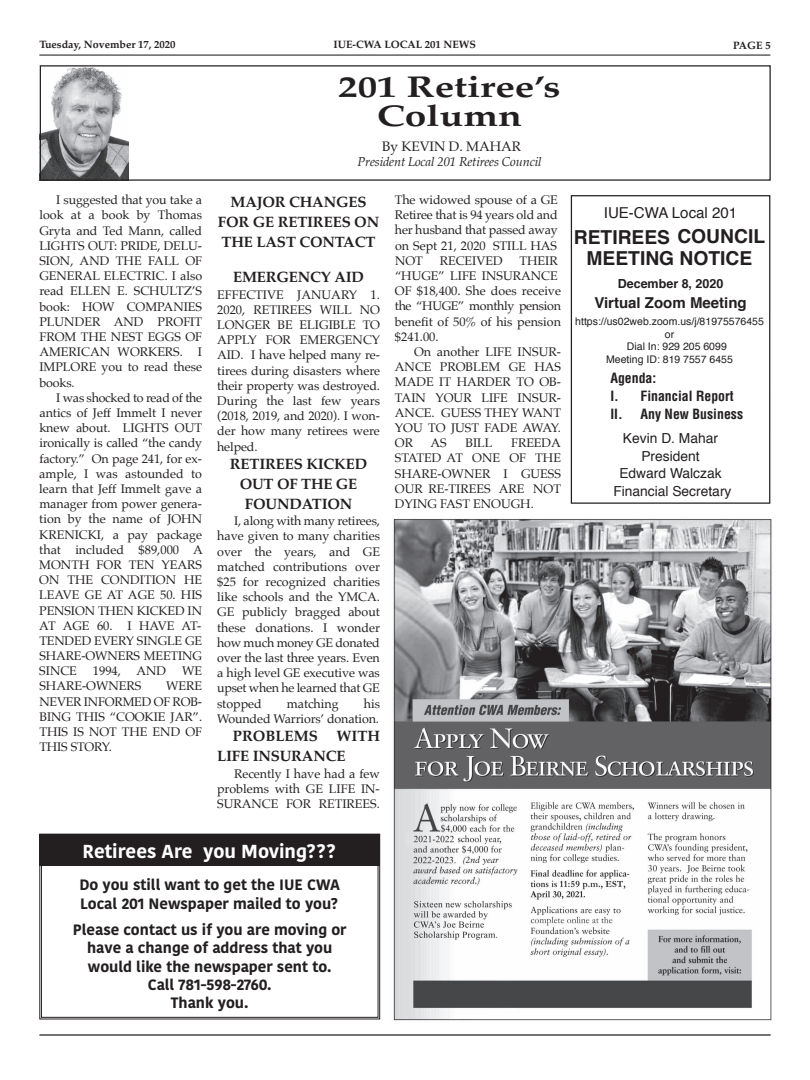
<style>
.page{position:relative;width:810px;height:1080px;background:#fff}
.page>*{position:absolute;margin:0;border:0;box-sizing:border-box;transform-origin:0 0}
.t1{font:700 30px/29.2px "Palatino";color:#231f20;text-align:center;scale:1.3 1}
.t2{font:700 19.25px/20.8px "Helvetica";color:#231f20;text-align:center}
.t3{font:700 18.75px "Kohinoor Devanagari";color:#fff}
.t4{font:700 15px/18.2px "Kohinoor Devanagari";color:#231f20}
.t5{font:700 15px/19.8px "Palatino";letter-spacing:-.01em;color:#231f20;text-align:center}
.t6{font:700 15px "Helvetica";color:#231f20}
.t7{font:15px "Helvetica";color:#231f20}
.t8{font:13.75px/17.5px "Helvetica";color:#231f20;text-align:center}
.t9{font:700 condensed 13.75px/18px "Helvetica";color:#231f20}
.t10{font:13.75px "Palatino";letter-spacing:-.005em;color:#231f20}
.t11{font:italic 12.88px "Palatino";letter-spacing:-.015em;color:#231f20}
.t12{font:12.5px/15.2px "Palatino";color:#231f20;text-align:justify}
.t13{font:700 12.5px "Helvetica";color:#231f20}
.t14{font:700 10.75px "Palatino";color:#231f20}
.t15{font:10.5px "Helvetica";color:#231f20}
</style>
<div class="page">
<div style="left:39px;top:834px;width:341px;height:32px;background:#231f20"></div>
<hr style="left:39px;top:1034px;width:732px;height:2px;background:#231f20">
<hr style="left:39px;top:55px;width:731px;height:1px;background:#231f20">
<div style="left:571px;top:195px;width:199px;height:309px;border:1px solid #231f20"></div>
<img style="left:42px;top:67px;width:86px;height:112px">
<div style="left:40px;top:65px;width:731px;height:116px;border:1px solid #231f20"></div>
<div style="left:39px;top:834px;width:341px;height:185px;border:1px solid #231f20"></div>
<div style="left:41px;top:835px;width:337px;height:183px;border:1px solid #231f20"></div>
<img style="left:393px;top:518px;width:379px;height:503px">
<p class="t14" style="left:39px;top:35px;width:138px">Tuesday, November 17, 2020</p>
<p class="t14" style="left:334px;top:35px;width:144px">IUE-CWA LOCAL 201 NEWS</p>
<p class="t14" style="left:733px;top:37px;width:39px">PAGE 5</p>
<p class="t12" style="left:39px;top:192px;width:164px;text-indent:17px">I suggested that you take a look at a book by Thomas Gryta and Ted Mann, called LIGHTS OUT: PRIDE, DELU-SION, AND THE FALL OF GENERAL ELECTRIC. I also read ELLEN E. SCHULTZ’S book: HOW COMPANIES PLUNDER AND PROFIT FROM THE NEST EGGS OF AMERICAN WORKERS. I IMPLORE you to read these books.</p>
<p class="t12" style="left:39px;top:390px;width:165px;text-indent:17px">I was shocked to read of the antics of Jeff Immelt I never knew about. LIGHTS OUT ironically is called “the candy factory.” On page 241, for ex&shy;ample, I was astounded to learn that Jeff Immelt gave a manager from power genera&shy;tion by the name of JOHN KRENICKI, a pay package that included $89,000 A MONTH FOR TEN YEARS ON THE CONDITION HE LEAVE GE AT AGE 50. HIS PENSION THEN KICKED IN AT AGE 60. I HAVE AT-TENDED EVERY SINGLE GE SHARE-OWNERS MEETING SINCE</p>
<p class="t12" style="left:93px;top:663px;width:75px">1994, AND</p>
<p class="t12" style="left:182px;top:663px;width:22px">WE</p>
<p class="t12" style="left:39px;top:679px;width:104px">SHARE-OWNERS</p>
<p class="t12" style="left:39px;top:679px;width:164px;text-indent:127px">WERE NEVER INFORMED OF ROB-BING THIS “COOKIE JAR”.<br>THIS IS NOT THE END OF THIS STORY.</p>
<h1 class="t1" style="left:338px;top:72px;width:172px">201 Retiree’s<br>Column</h1>
<p class="t10" style="left:382px;top:135px;width:140px">By KEVIN D. MAHAR</p>
<p class="t11" style="left:358px;top:151px;width:186px">President Local 201 Retirees Council</p>
<p class="t5" style="left:218px;top:192px;width:163px">MAJOR CHANGES<br>FOR GE RETIREES ON<br>THE LAST CONTACT</p>
<p class="t5" style="left:233px;top:267px;width:133px">EMERGENCY AID</p>
<p class="t12" style="left:217px;top:287px;width:165px">EFFECTIVE JANUARY 1.<br>2020, RETIREES WILL NO LONGER BE ELIGIBLE TO APPLY FOR EMERGENCY AID. I have helped many re&shy;tirees during disasters where their property was destroyed.<br>During the last few years (2018, 2019, and 2020). I won&shy;der how many retirees were helped.</p>
<p class="t5" style="left:230px;top:454px;width:139px">RETIREES KICKED<br>OUT OF THE GE<br>FOUNDATION</p>
<p class="t12" style="left:217px;top:513px;width:164px;text-indent:17px">I, along with many retirees, have given to many charities over the years, and GE matched contributions over $25 for recognized charities like schools and the YMCA.<br>GE publicly bragged about these donations. I wonder how much money GE donated over the last three years. Even a high level GE executive was upset when he learned that GE stopped</p>
<p class="t12" style="left:217px;top:696px;width:164px;text-align:right">his<br>Wounded Warriors’ donation.</p>
<p class="t5" style="left:233px;top:726px;width:86px">PROBLEMS</p>
<p class="t12" style="left:287px;top:696px;width:54px">matching</p>
<p class="t5" style="left:217px;top:726px;width:164px;text-align:left;text-indent:119px">WITH<br>LIFE INSURANCE</p>
<p class="t12" style="left:217px;top:766px;width:164px;text-indent:17px">Recently I have had a few problems with GE LIFE IN-SURANCE FOR RETIREES.</p>
<p class="t12" style="left:395px;top:192px;width:164px">The widowed spouse of a GE Retiree that is 94 years old and her husband that passed away on Sept 21, 2020 STILL HAS NOT</p>
<p class="t12" style="left:440px;top:253px;width:65px">RECEIVED</p>
<p class="t12" style="left:395px;top:253px;width:168px;text-align:left;text-indent:125px">THEIR “HUGE” LIFE INSURANCE<br>OF $18,400. She does receive the “HUGE” monthly pension benefit of 50% of his pension $241.00.</p>
<p class="t12" style="left:395px;top:344px;width:168px;text-indent:19px">On another LIFE INSUR-ANCE PROBLEM GE HAS MADE IT HARDER TO OB-TAIN YOUR LIFE INSUR-ANCE. GUESS THEY WANT YOU TO JUST FADE AWAY.<br>OR</p>
<p class="t12" style="left:431px;top:435px;width:18px">AS</p>
<p class="t12" style="left:465px;top:435px;width:29px">BILL</p>
<p class="t12" style="left:395px;top:435px;width:168px;text-indent:116px">FREEDA STATED AT ONE OF THE SHARE-OWNER I GUESS OUR RE-TIREES ARE NOT DYING FAST ENOUGH.</p>
<h3 class="t3" style="left:83px;top:835px;width:255px">Retirees Are you Moving???</h3>
<p class="t4" style="left:79px;top:876px;width:262px">Do you still want to get the IUE CWA<br>Local 201 Newspaper mailed to you?</p>
<p class="t4" style="left:73px;top:920px;width:275px;text-align:center">Please contact us if you are moving or have a change of address that you would like the newspaper sent to.<br>Call 781-598-2760.<br>Thank you.</p>
<p class="t7" style="left:604px;top:201px;width:135px">IUE-CWA Local 201</p>
<h2 class="t2" style="left:574px;top:227px;width:193px">RETIREES COUNCIL<br>MEETING NOTICE</h2>
<p class="t13" style="left:618px;top:273px;width:107px">December 8, 2020</p>
<p class="t6" style="left:594px;top:290px;width:154px">Virtual Zoom Meeting</p>
<p class="t15" style="left:575px;top:313px;width:190px">https://us02web.zoom.us/j/81975576455</p>
<p class="t15" style="left:665px;top:326px;width:11px">or</p>
<p class="t15" style="left:627px;top:338px;width:101px">Dial In: 929 205 6099</p>
<p class="t15" style="left:606px;top:351px;width:128px">Meeting ID: 819 7557 6455</p>
<p class="t9" style="left:610px;top:369px;width:134px">Agenda:<br>I. Financial Report<br>II. Any New Business</p>
<p class="t8" style="left:623px;top:430px;width:97px">Kevin D. Mahar</p>
<p class="t8" style="left:613px;top:448px;width:120px">President<br>Edward Walczak<br>Financial Secretary</p>
</div>
